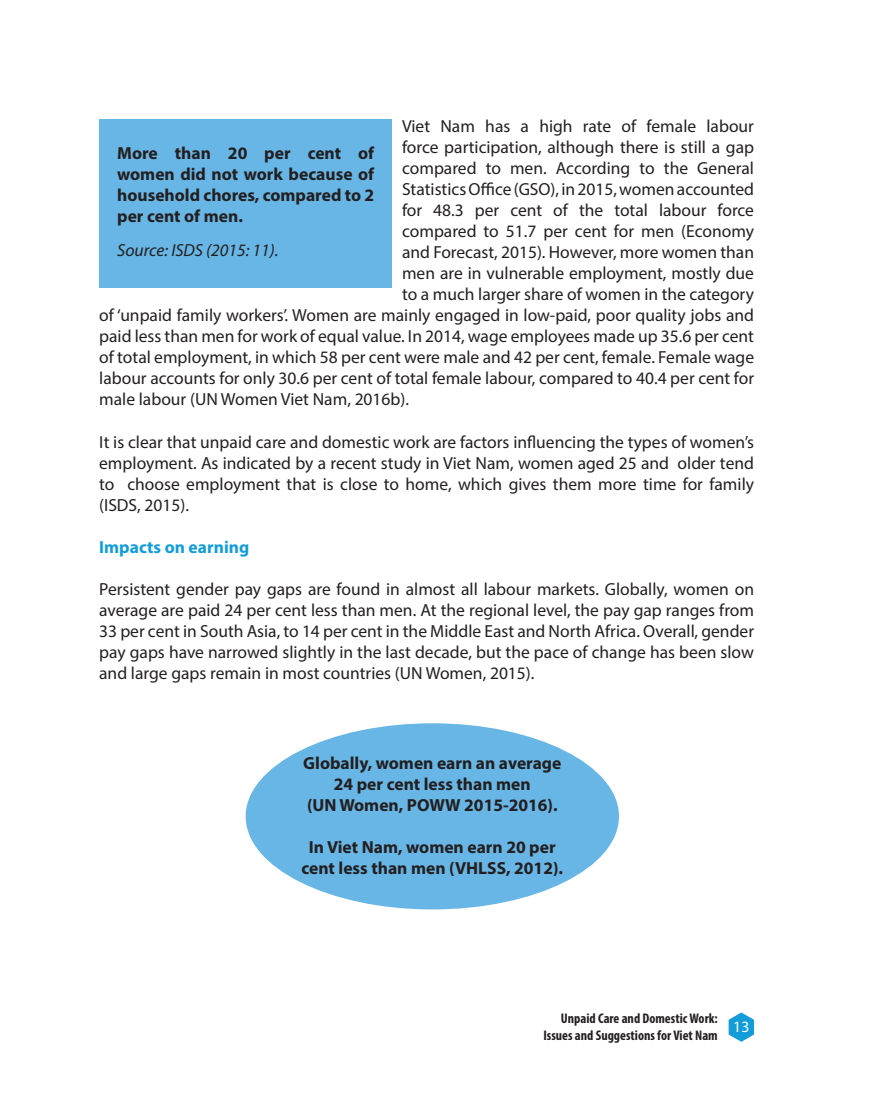
<style>
.page{position:relative;width:888px;height:1112px;background:#fff}
.page>*{position:absolute;margin:0;border:0;box-sizing:border-box;transform-origin:0 0}
.t1{font:17.5px/21px "Myriad Pro";color:#231f20;text-align:justify}
.t2{font:700 17.5px/21px "Myriad Pro";color:#231f20;text-align:justify}
.t3{font:italic 17.5px "Myriad Pro";color:#231f20}
.t4{font:700 17.5px "Myriad Pro";color:#129dd9}
.t5{font:15.75px "Myriad Pro";color:#fff}
.t6{font:700 condensed 14px/16.8px "Myriad Pro";color:#231f20;text-align:right}
</style>
<div class="page">
<svg style="left:729px;top:1012px;width:25px;height:29px"></svg>
<div style="left:99px;top:119px;width:293px;height:169px;background:#68b6e5"></div>
<div style="left:246px;top:723px;width:373px;height:186px;background:#68b6e5;border-radius:50%"></div>
<p class="t1" style="left:402px;top:116px;width:353px">Viet Nam has a high rate of female labour</p>
<p class="t1" style="left:402px;top:137px;width:353px">force participation, although there is still a gap</p>
<p class="t1" style="left:402px;top:158px;width:353px">compared to men. According to the General</p>
<p class="t1" style="left:402px;top:179px;width:353px">Statistics Office (GSO), in 2015, women accounted</p>
<p class="t1" style="left:402px;top:200px;width:354px">for 48.3 per cent of the total labour force</p>
<p class="t1" style="left:402px;top:221px;width:353px">compared to 51.7 per cent for men (Economy</p>
<p class="t1" style="left:402px;top:242px;width:353px">and Forecast, 2015). However, more women than</p>
<p class="t1" style="left:402px;top:263px;width:353px">men are in vulnerable employment, mostly due</p>
<p class="t1" style="left:402px;top:284px;width:353px">to a much larger share of women in the category</p>
<p class="t1" style="left:99px;top:305px;width:656px">of ‘unpaid family workers’. Women are mainly engaged in low-paid, poor quality jobs and</p>
<p class="t1" style="left:99px;top:326px;width:656px">paid less than men for work of equal value. In 2014, wage employees made up 35.6 per cent</p>
<p class="t1" style="left:99px;top:347px;width:656px">of total employment, in which 58 per cent were male and 42 per cent, female. Female wage</p>
<p class="t1" style="left:99px;top:368px;width:656px">labour accounts for only 30.6 per cent of total female labour, compared to 40.4 per cent for</p>
<p class="t1" style="left:99px;top:389px;width:311px">male labour (UN Women Viet Nam, 2016b).</p>
<p class="t1" style="left:99px;top:431px;width:656px">It is clear that unpaid care and domestic work are factors influencing the types of women’s employment. As indicated by a recent study in Viet Nam, women aged 25 and older tend to choose employment that is close to home, which gives them more time for family (ISDS, 2015).</p>
<p class="t4" style="left:99px;top:535px;width:152px">Impacts on earning</p>
<p class="t1" style="left:99px;top:578px;width:656px">Persistent gender pay gaps are found in almost all labour markets. Globally, women on average are paid 24 per cent less than men. At the regional level, the pay gap ranges from 33 per cent in South Asia, to 14 per cent in the Middle East and North Africa. Overall, gender pay gaps have narrowed slightly in the last decade, but the pace of change has been slow and large gaps remain in most countries (UN Women, 2015).</p>
<p class="t2" style="left:117px;top:142px;width:258px">More than 20 per cent of women did not work because of household chores, compared to 2 per cent of men.</p>
<p class="t3" style="left:117px;top:240px;width:163px">Source: ISDS (2015: 11).</p>
<p class="t2" style="left:303px;top:751px;width:260px">Globally, women earn an average</p>
<p class="t2" style="left:334px;top:772px;width:198px">24 per cent less than men</p>
<p class="t2" style="left:307px;top:793px;width:252px">(UN Women, POWW 2015-2016).</p>
<p class="t2" style="left:302px;top:835px;width:263px;text-align:center">In Viet Nam, women earn 20 per cent less than men (VHLSS, 2012).</p>
<p class="t6" style="left:543px;top:1009px;width:176px">Unpaid Care and Domestic Work:<br>Issues and Suggestions for Viet Nam</p>
<p class="t5" style="left:733px;top:1016px;width:18px">13</p>
</div>
